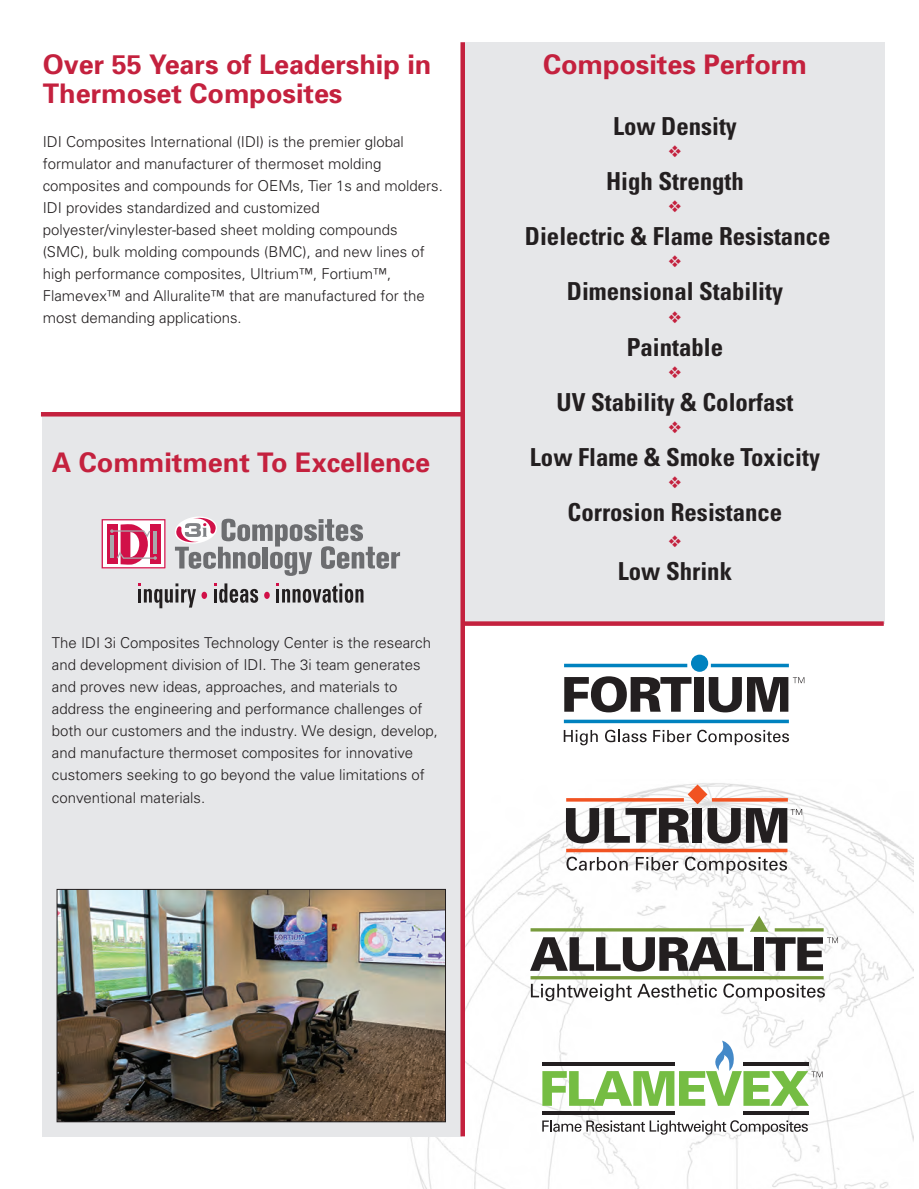
<style>
.page{position:relative;width:919px;height:1189px;background:#fff}
.page>*{position:absolute;margin:0;border:0;box-sizing:border-box;transform-origin:0 0}
.t1{font:700 27px/29px "Univers";color:#c4213e}
.t2{font:700 condensed 24.75px "Univers";color:#231f20}
.t3{font:300 15px/22px "Univers";color:#231f20}
</style>
<div class="page">
<img style="left:408px;top:783px;width:505px;height:406px">
<svg style="left:531px;top:984px;width:186px;height:17px"></svg>
<svg style="left:723px;top:983px;width:102px;height:18px"></svg>
<svg style="left:530px;top:915px;width:308px;height:56px"></svg>
<hr style="left:531px;top:976px;width:293px;height:3px;background:#789b3d">
<hr style="left:531px;top:928px;width:213px;height:3px;background:#789b3d">
<hr style="left:775px;top:928px;width:49px;height:3px;background:#789b3d">
<svg style="left:564px;top:676px;width:128px;height:36px"></svg>
<div style="left:694px;top:677px;width:9px;height:35px;background:#231f20"></div>
<svg style="left:709px;top:677px;width:95px;height:35px"></svg>
<svg style="left:564px;top:719px;width:225px;height:4px"></svg>
<hr style="left:564px;top:664px;width:123px;height:3px;background:#0082bf">
<hr style="left:711px;top:664px;width:78px;height:3px;background:#0082bf">
<svg style="left:564px;top:730px;width:34px;height:15px"></svg>
<svg style="left:605px;top:730px;width:42px;height:12px"></svg>
<svg style="left:653px;top:730px;width:38px;height:12px"></svg>
<svg style="left:697px;top:729px;width:92px;height:16px"></svg>
<div style="left:691px;top:654px;width:17px;height:18px;background:#0082bf;border-radius:50%"></div>
<svg style="left:566px;top:808px;width:33px;height:35px"></svg>
<svg style="left:605px;top:784px;width:197px;height:59px"></svg>
<hr style="left:566px;top:849px;width:221px;height:3px;background:#f15322">
<hr style="left:566px;top:798px;width:118px;height:3px;background:#f15322">
<hr style="left:712px;top:798px;width:76px;height:3px;background:#f15322">
<svg style="left:566px;top:856px;width:62px;height:14px"></svg>
<svg style="left:636px;top:857px;width:42px;height:13px"></svg>
<svg style="left:685px;top:856px;width:102px;height:18px"></svg>
<svg style="left:542px;top:1040px;width:281px;height:66px"></svg>
<svg style="left:542px;top:1120px;width:266px;height:14px"></svg>
<hr style="left:542px;top:1111px;width:132px;height:3px;background:#231f20">
<hr style="left:743px;top:1111px;width:66px;height:3px;background:#231f20">
<div style="left:42px;top:414px;width:420px;height:722px;background:#e6e7e9"></div>
<div style="left:465px;top:42px;width:420px;height:582px;background:#e6e7e9"></div>
<div style="left:460px;top:42px;width:5px;height:1094px;background:#c4213e"></div>
<hr style="left:41px;top:412px;width:422px;height:4px;background:#c4213e">
<div style="left:462px;top:621px;width:422px;height:5px;background:#c4213e"></div>
<img style="left:59px;top:891px;width:385px;height:229px">
<div style="left:57px;top:889px;width:389px;height:233px;border:1px solid #231f20"></div>
<svg style="left:175px;top:516px;width:225px;height:60px"></svg>
<svg style="left:102px;top:519px;width:64px;height:49px"></svg>
<svg style="left:138px;top:583px;width:58px;height:25px"></svg>
<div style="left:201px;top:592px;width:6px;height:7px;background:#d11048;border-radius:50%"></div>
<svg style="left:214px;top:583px;width:44px;height:20px"></svg>
<div style="left:264px;top:592px;width:6px;height:7px;background:#d11048;border-radius:50%"></div>
<svg style="left:276px;top:583px;width:87px;height:20px"></svg>
<h1 class="t1" style="left:43px;top:52px;width:390px">Over 55 Years of Leadership in<br>Thermoset Composites</h1>
<p class="t3" style="left:43px;top:132px;width:402px">IDI Composites International (IDI) is the premier global formulator and manufacturer of thermoset molding composites and compounds for OEMs, Tier 1s and molders.<br>IDI provides standardized and customized polyester/vinylester-based sheet molding compounds (SMC), bulk molding compounds (BMC), and new lines of high performance composites, Ultrium™, Fortium™, Flamevex™ and Alluralite™ that are manufactured for the most demanding applications.</p>
<h1 class="t1" style="left:52px;top:450px;width:380px">A Commitment To Excellence</h1>
<p class="t3" style="left:52px;top:633px;width:387px">The IDI 3i Composites Technology Center is the research and development division of IDI. The 3i team generates and proves new ideas, approaches, and materials to address the engineering and performance challenges of both our customers and the industry. We design, develop, and manufacture thermoset composites for innovative customers seeking to go beyond the value limitations of conventional materials.</p>
<h1 class="t1" style="left:543px;top:53px;width:265px">Composites Perform</h1>
<h2 class="t2" style="left:613px;top:117px;width:125px">Low Density</h2>
<h2 class="t2" style="left:606px;top:172px;width:139px">High Strength</h2>
<h2 class="t2" style="left:525px;top:227px;width:307px">Dielectric &amp; Flame Resistance</h2>
<h2 class="t2" style="left:567px;top:283px;width:218px">Dimensional Stability</h2>
<h2 class="t2" style="left:627px;top:338px;width:98px">Paintable</h2>
<h2 class="t2" style="left:557px;top:393px;width:238px">UV Stability &amp; Colorfast</h2>
<h2 class="t2" style="left:530px;top:448px;width:292px">Low Flame &amp; Smoke Toxicity</h2>
<h2 class="t2" style="left:568px;top:503px;width:216px">Corrosion Resistance</h2>
<h2 class="t2" style="left:618px;top:562px;width:116px">Low Shrink</h2>
</div>
